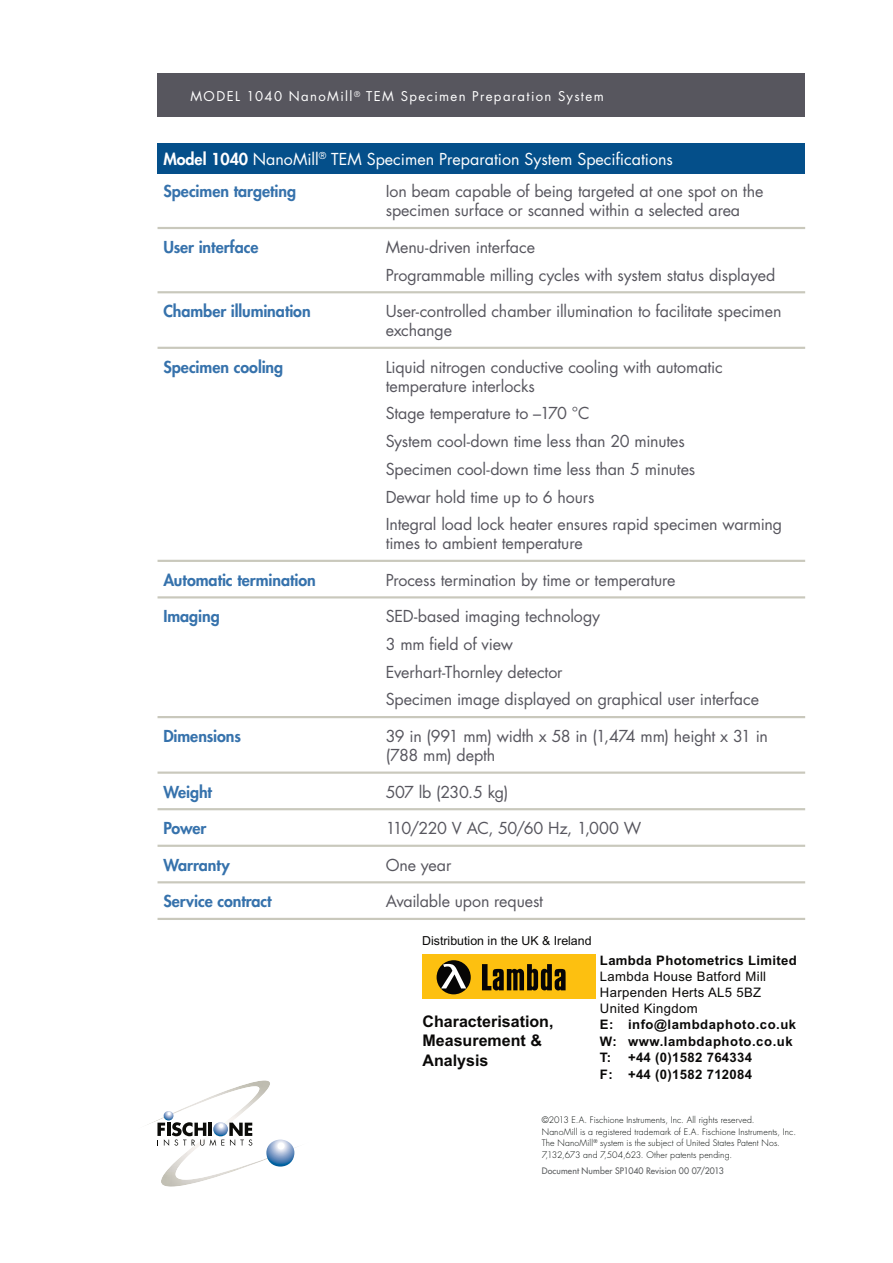
<style>
.page{position:relative;width:893px;height:1263px;background:#fff}
.page>*{position:absolute;margin:0;border:0;box-sizing:border-box;transform-origin:0 0}
.t1{font:16.05px/27.8px "Futura Std";letter-spacing:-.005em;color:#57565e}
.t2{font:800 16.05px "Futura Std";letter-spacing:-.005em;color:#3672ac}
.t3{font:16.05px/32.5px "Futura Std";color:#fff}
.t4{font:16.05px "Futura Std";letter-spacing:-.03em;color:#57565e}
.t5{font:700 16.05px/19.2px "Arial";color:#0a0908}
.t6{font:700 13.2px/16px "Arial";letter-spacing:.025em;color:#0a0908}
.t7{font:13.2px/16px "Arial";letter-spacing:.025em;color:#0a0908}
.t8{font:13.2px "Futura Std";letter-spacing:.105em;color:#fff}
.t9{font:12.45px "Arial";color:#0a0908}
.t10{font:300 8.7px/11.7px "Futura Std";letter-spacing:.015em;color:#030806}
.t11{font:500 8.7px "Futura Std";letter-spacing:.01em;color:#5b5d5f}
.s1{font-weight:800}
.s2{font-weight:800;color:#3672ac}
</style>
<div class="page">
<img style="left:147px;top:1080px;width:149px;height:107px">
<svg style="left:266px;top:1140px;width:28px;height:27px"></svg>
<svg style="left:157px;top:1111px;width:95px;height:35px"></svg>
<div style="left:157px;top:73px;width:648px;height:44px;background:#57565e"></div>
<div style="left:158px;top:143px;width:647px;height:31px;background:#044f8a"></div>
<hr style="left:158px;top:227px;width:647px;height:2px;background:#c9c8bc">
<hr style="left:158px;top:291px;width:647px;height:2px;background:#c9c8bc">
<hr style="left:158px;top:347px;width:647px;height:2px;background:#c9c8bc">
<hr style="left:158px;top:560px;width:647px;height:2px;background:#c9c8bc">
<hr style="left:158px;top:596px;width:647px;height:3px;background:#c9c8bc">
<hr style="left:158px;top:716px;width:647px;height:2px;background:#c9c8bc">
<hr style="left:158px;top:772px;width:647px;height:2px;background:#c9c8bc">
<hr style="left:158px;top:808px;width:647px;height:2px;background:#c9c8bc">
<hr style="left:158px;top:845px;width:647px;height:2px;background:#c9c8bc">
<hr style="left:158px;top:881px;width:647px;height:2px;background:#c9c8bc">
<hr style="left:158px;top:918px;width:647px;height:2px;background:#c9c8bc">
<div style="left:422px;top:954px;width:174px;height:45px;background:#fdc010"></div>
<svg style="left:482px;top:964px;width:83px;height:26px"></svg>
<div style="left:437px;top:960px;width:34px;height:34px;background:#060505;border-radius:50%"></div>
<svg style="left:441px;top:964px;width:25px;height:24px"></svg>
<p class="t8" style="left:190px;top:90px;width:415px">MODEL 1040 NanoMill<sup>®</sup> TEM Specimen Preparation System</p>
<p class="t3" style="left:163px;top:144px;width:511px"><span class="s1">Model 1040</span> NanoMill<sup>®</sup> TEM Specimen Preparation System Specifications<br><span class="s2">Specimen targeting</span></p>
<p class="t1" style="left:386px;top:183px;width:379px;line-height:18.9px">Ion beam capable of being targeted at one spot on the specimen surface or scanned within a selected area</p>
<p class="t2" style="left:163px;top:239px;width:97px">User interface</p>
<p class="t1" style="left:386px;top:234px;width:391px">Menu-driven interface<br>Programmable milling cycles with system status displayed</p>
<p class="t2" style="left:163px;top:303px;width:149px">Chamber illumination</p>
<p class="t1" style="left:386px;top:303px;width:397px;line-height:18.9px">User-controlled chamber illumination to facilitate specimen exchange</p>
<p class="t2" style="left:163px;top:359px;width:121px">Specimen cooling</p>
<p class="t1" style="left:386px;top:358px;width:339px;line-height:18.9px">Liquid nitrogen conductive cooling with automatic temperature interlocks</p>
<p class="t1" style="left:386px;top:401px;width:398px">Stage temperature to –170 °C<br>System cool-down time less than 20 minutes<br>Specimen cool-down time less than 5 minutes<br>Dewar hold time up to 6 hours<br>Integral load lock heater ensures rapid specimen warming</p>
<p class="t1" style="left:386px;top:530px;width:198px">times to ambient temperature</p>
<p class="t2" style="left:163px;top:572px;width:154px">Automatic termination</p>
<p class="t1" style="left:386px;top:567px;width:291px">Process termination by time or temperature</p>
<p class="t2" style="left:163px;top:609px;width:58px">Imaging</p>
<p class="t1" style="left:386px;top:603px;width:375px">SED-based imaging technology<br>3 mm field of view<br>Everhart-Thornley detector<br>Specimen image displayed on graphical user interface</p>
<p class="t2" style="left:163px;top:728px;width:79px">Dimensions</p>
<p class="t1" style="left:386px;top:728px;width:384px;line-height:18.9px">39 in (991 mm) width x 58 in (1,474 mm) height x 31 in (788 mm) depth</p>
<p class="t2" style="left:163px;top:784px;width:50px">Weight</p>
<p class="t4" style="left:386px;top:784px;width:124px">507 lb (230.5 kg)</p>
<p class="t2" style="left:163px;top:820px;width:44px">Power</p>
<p class="t4" style="left:386px;top:820px;width:257px">110/220 V AC, 50/60 Hz, 1,000 W</p>
<p class="t2" style="left:163px;top:857px;width:68px">Warranty</p>
<p class="t1" style="left:386px;top:852px;width:67px">One year</p>
<p class="t2" style="left:163px;top:893px;width:110px">Service contract</p>
<p class="t1" style="left:386px;top:888px;width:159px">Available upon request</p>
<p class="t9" style="left:422px;top:936px;width:171px">Distribution in the UK &amp; Ireland</p>
<p class="t6" style="left:600px;top:953px;width:198px">Lambda Photometrics Limited</p>
<p class="t7" style="left:600px;top:970px;width:168px">Lambda House Batford Mill<br>Harpenden Herts AL5 5BZ<br>United Kingdom</p>
<p class="t6" style="left:600px;top:1017px;width:198px">E: info@lambdaphoto.co.uk<br>W: www.lambdaphoto.co.uk<br>T:</p>
<p class="t5" style="left:422px;top:1012px;width:133px">Characterisation,<br>Measurement &amp;<br>Analysis</p>
<p class="t6" style="left:600px;top:1048px;width:154px;line-height:17.5px;text-align:right">+44 (0)1582 764334<br>F: +44 (0)1582 712084</p>
<p class="t10" style="left:542px;top:1114px;width:256px">©2013 E.A. Fischione Instruments, Inc. All rights reserved.<br>NanoMill is a registered trademark of E.A. Fischione Instruments, Inc.<br>The NanoMill<sup>®</sup> system is the subject of United States Patent Nos.<br>7,132,673 and 7,504,623. Other patents pending.</p>
<p class="t11" style="left:542px;top:1166px;width:184px">Document Number SP1040 Revision 00 07/2013</p>
</div>
